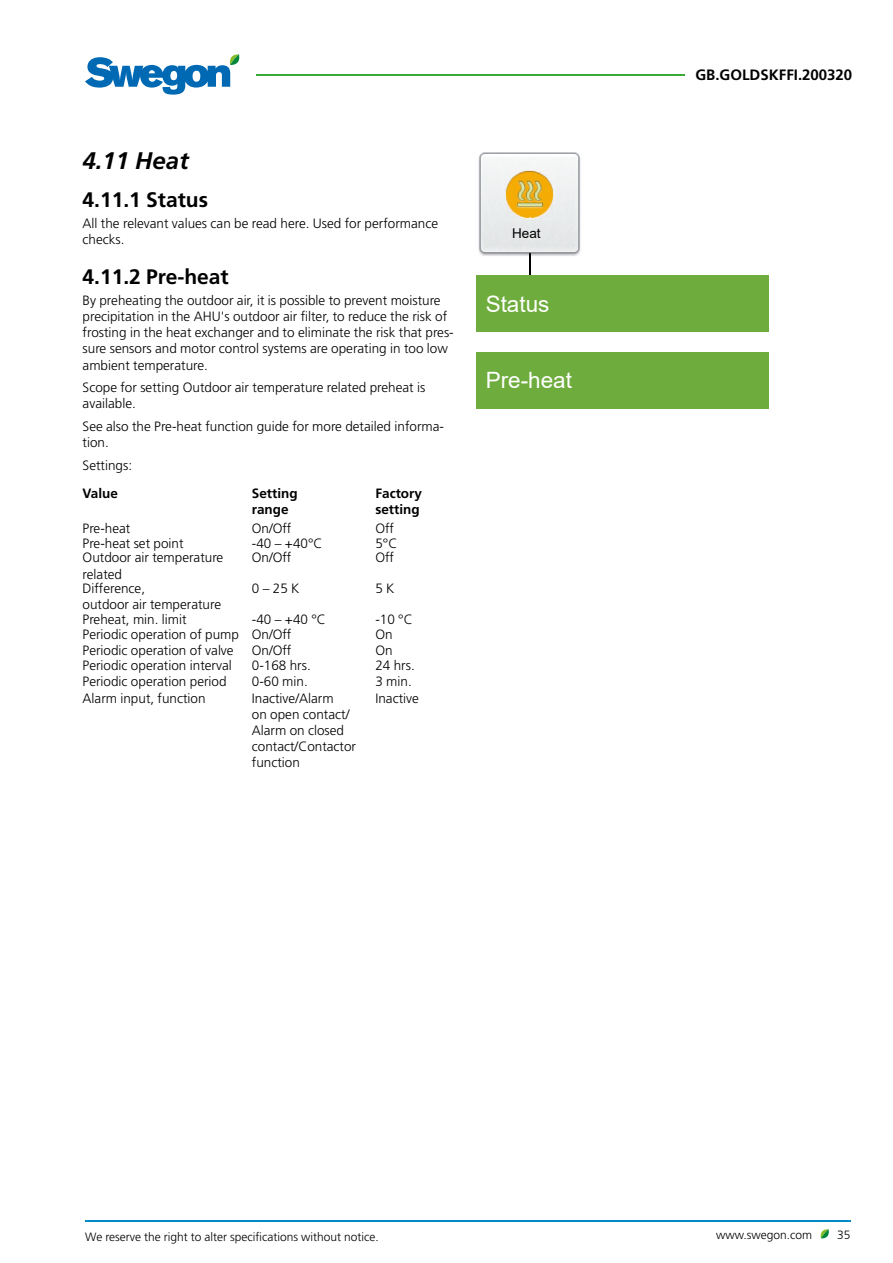
<style>
.page{position:relative;width:893px;height:1263px;background:#fff}
.page>*{position:absolute;margin:0;border:0;box-sizing:border-box;transform-origin:0 0}
.t1{font:italic 700 24px "Frutiger";color:#000}
.t2{font:22.5px "Arial";color:#fff}
.t3{font:700 21px "Frutiger";color:#000}
.t4{font:700 15px "Frutiger";color:#000}
.t5{font:300 13.5px/16.2px "Frutiger";color:#000}
.t6{font:700 13.5px/16.2px "Frutiger";color:#000}
.t7{font:13.5px "Arial";color:#000}
.t8{font:300 12px "Frutiger";color:#000}
</style>
<div class="page">
<hr style="left:85px;top:1220px;width:765px;height:2px;background:#008bc5">
<svg style="left:820px;top:1229px;width:9px;height:10px"></svg>
<hr style="left:256px;top:75px;width:429px;height:1px;background:#3aaa35">
<svg style="left:85px;top:54px;width:154px;height:41px"></svg>
<hr style="left:529px;top:214px;width:2px;height:105px;background:#010202">
<img style="left:478px;top:152px;width:103px;height:104px">
<img style="left:529px;top:220px;width:2px;height:36px">
<img style="left:504px;top:169px;width:51px;height:51px">
<svg style="left:529px;top:214px;width:2px;height:6px"></svg>
<div style="left:476px;top:276px;width:293px;height:56px;background:#6ead3d"></div>
<div style="left:476px;top:352px;width:293px;height:56px;background:#6ead3d"></div>
<h1 class="t1" style="left:83px;top:146px;width:108px">4.11 Heat</h1>
<h3 class="t3" style="left:83px;top:187px;width:127px">4.11.1 Status</h3>
<p class="t5" style="left:83px;top:215px;width:357px">All the relevant values can be read here. Used for performance checks.</p>
<h3 class="t3" style="left:83px;top:264px;width:148px">4.11.2 Pre-heat</h3>
<p class="t5" style="left:83px;top:292px;width:373px">By preheating the outdoor air, it is possible to prevent moisture precipitation in the AHU's outdoor air filter, to reduce the risk of frosting in the heat exchanger and to eliminate the risk that pres&shy;sure sensors and motor control systems are operating in too low ambient temperature.</p>
<p class="t5" style="left:83px;top:379px;width:344px">Scope for setting Outdoor air temperature related preheat is available.</p>
<p class="t5" style="left:83px;top:418px;width:363px">See also the Pre-heat function guide for more detailed informa&shy;tion.</p>
<p class="t5" style="left:83px;top:457px;width:51px">Settings:</p>
<p class="t6" style="left:83px;top:485px;width:37px">Value</p>
<p class="t6" style="left:252px;top:485px;width:47px">Setting range</p>
<p class="t6" style="left:375px;top:485px;width:48px">Factory setting</p>
<p class="t5" style="left:83px;top:520px;width:49px">Pre-heat</p>
<p class="t5" style="left:252px;top:520px;width:41px">On/Off</p>
<p class="t5" style="left:375px;top:520px;width:20px">Off</p>
<p class="t5" style="left:83px;top:535px;width:103px">Pre-heat set point</p>
<p class="t5" style="left:252px;top:535px;width:72px">-40 – +40°C</p>
<p class="t5" style="left:375px;top:535px;width:23px">5°C</p>
<p class="t5" style="left:83px;top:550px;width:142px">Outdoor air temperature related</p>
<p class="t5" style="left:252px;top:550px;width:41px">On/Off</p>
<p class="t5" style="left:375px;top:550px;width:20px">Off</p>
<p class="t5" style="left:83px;top:580px;width:140px">Difference,<br>outdoor air temperature</p>
<p class="t5" style="left:252px;top:580px;width:49px">0 – 25 K</p>
<p class="t5" style="left:375px;top:580px;width:21px">5 K</p>
<p class="t5" style="left:83px;top:611px;width:105px">Preheat, min. limit</p>
<p class="t5" style="left:252px;top:611px;width:75px">-40 – +40 °C</p>
<p class="t5" style="left:375px;top:611px;width:39px">-10 °C</p>
<p class="t5" style="left:83px;top:626px;width:210px">Periodic operation of pump On/Off</p>
<p class="t5" style="left:375px;top:626px;width:19px">On</p>
<p class="t5" style="left:83px;top:643px;width:153px">Periodic operation of valve</p>
<p class="t5" style="left:252px;top:643px;width:41px">On/Off</p>
<p class="t5" style="left:375px;top:643px;width:19px">On</p>
<p class="t5" style="left:83px;top:657px;width:151px">Periodic operation interval</p>
<p class="t5" style="left:252px;top:657px;width:60px">0-168 hrs.</p>
<p class="t5" style="left:375px;top:657px;width:41px">24 hrs.</p>
<p class="t5" style="left:83px;top:674px;width:146px">Periodic operation period</p>
<p class="t5" style="left:252px;top:674px;width:57px">0-60 min.</p>
<p class="t5" style="left:375px;top:674px;width:38px">3 min.</p>
<p class="t5" style="left:83px;top:690px;width:125px">Alarm input, function</p>
<p class="t5" style="left:252px;top:690px;width:106px">Inactive/Alarm<br>on open contact/<br>Alarm on closed contact/Contactor function</p>
<p class="t5" style="left:375px;top:690px;width:45px">Inactive</p>
<p class="t7" style="left:512px;top:224px;width:30px">Heat</p>
<h2 class="t2" style="left:486px;top:288px;width:65px">Status</h2>
<h2 class="t2" style="left:486px;top:365px;width:88px">Pre-heat</h2>
<p class="t4" style="left:695px;top:66px;width:158px">GB.GOLDSKFFI.200320</p>
<p class="t8" style="left:85px;top:1230px;width:295px">We reserve the right to alter specifications without notice.</p>
<p class="t8" style="left:716px;top:1228px;width:98px">www.swegon.com</p>
<p class="t8" style="left:837px;top:1228px;width:15px">35</p>
</div>
